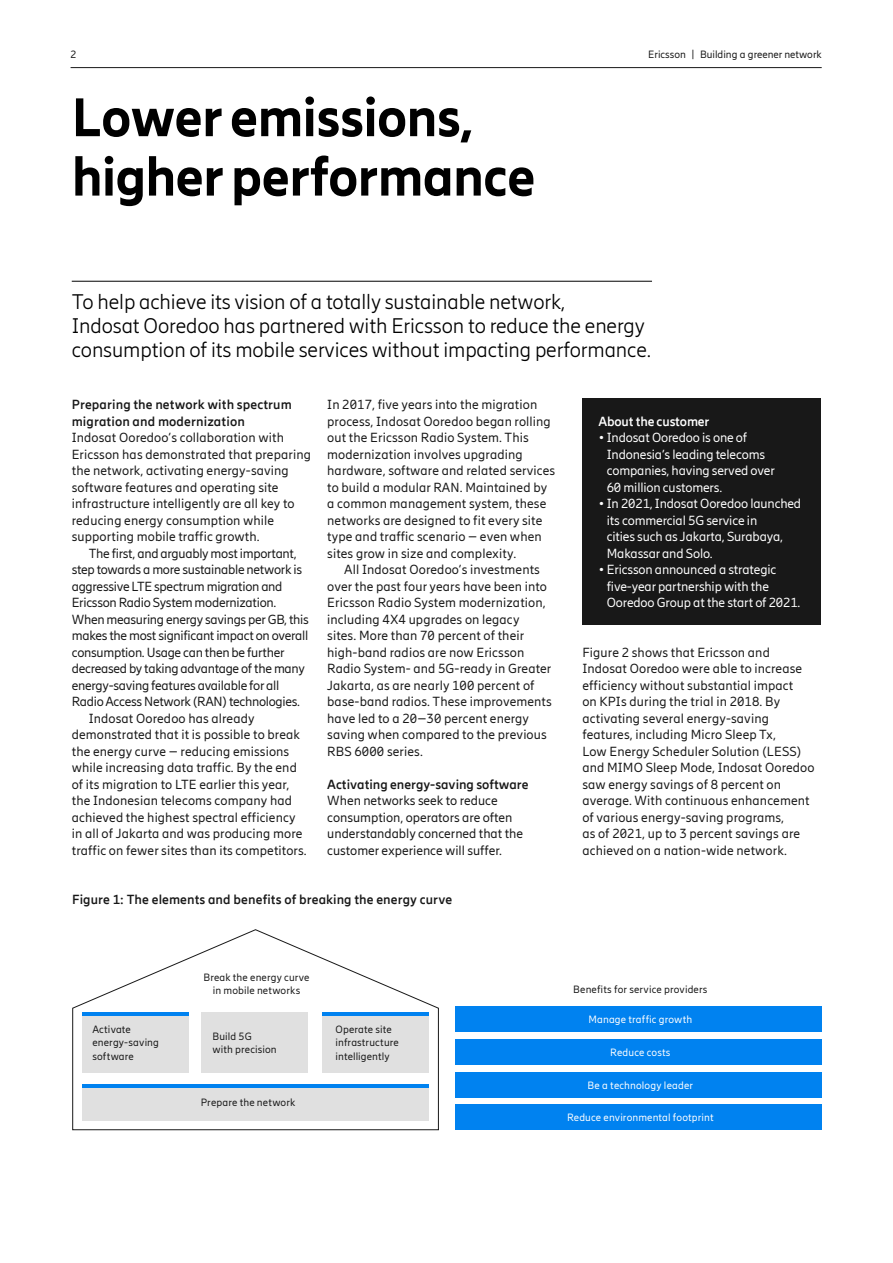
<style>
.page{position:relative;width:893px;height:1263px;background:#fff}
.page>*{position:absolute;margin:0;border:0;box-sizing:border-box;transform-origin:0 0}
.t1{font:800 54px/59.4px "Ericsson Hilda";letter-spacing:-.015em;color:#000}
.t2{font:300 21px/24.2px "Ericsson Hilda";letter-spacing:-.005em;color:#000}
.t3{font:13.2px/16.5px "Ericsson Hilda";letter-spacing:.01em;color:#181818}
.t4{font:13.2px "Ericsson Hilda";letter-spacing:-.02em;color:#181818}
.t5{font:13.2px/16.5px "Ericsson Hilda";letter-spacing:-.01em;color:#fff}
.t6{font:700 13.2px/16.5px "Ericsson Hilda";letter-spacing:.01em;color:#181818}
.t7{font:700 13.2px "Ericsson Hilda";letter-spacing:-.01em;color:#fff}
.t8{font:10.5px/13.5px "Ericsson Hilda";letter-spacing:.01em;color:#181818}
.t9{font:10.5px "Ericsson Hilda";letter-spacing:.015em;color:#fff}
</style>
<div class="page">
<hr style="left:71px;top:67px;width:751px;height:1px;background:#181818">
<hr style="left:72px;top:281px;width:580px;height:1px;background:#000">
<div style="left:582px;top:399px;width:239px;height:226px;background:#181818"></div>
<svg style="left:72px;top:929px;width:367px;height:201px"></svg>
<div style="left:82px;top:1012px;width:106px;height:61px;background:#e0e0e0"></div>
<div style="left:202px;top:1012px;width:106px;height:61px;background:#e0e0e0"></div>
<div style="left:323px;top:1012px;width:106px;height:61px;background:#e0e0e0"></div>
<div style="left:82px;top:1084px;width:347px;height:36px;background:#e0e0e0"></div>
<div style="left:455px;top:1104px;width:367px;height:26px;background:#0082f0"></div>
<div style="left:455px;top:1072px;width:367px;height:25px;background:#0082f0"></div>
<div style="left:455px;top:1039px;width:367px;height:26px;background:#0082f0"></div>
<div style="left:455px;top:1007px;width:367px;height:25px;background:#0082f0"></div>
<hr style="left:82px;top:1012px;width:106px;height:3px;background:#0082f0">
<hr style="left:323px;top:1012px;width:106px;height:3px;background:#0082f0">
<hr style="left:82px;top:1084px;width:347px;height:4px;background:#0082f0">
<p class="t8" style="left:71px;top:48px;width:7px">2</p>
<p class="t8" style="left:648px;top:48px;width:175px">Ericsson | Building a greener network</p>
<h1 class="t1" style="left:72px;top:87px;width:465px">Lower emissions, higher performance</h1>
<h2 class="t2" style="left:72px;top:290px;width:581px">To help achieve its vision of a totally sustainable network,<br>Indosat Ooredoo has partnered with Ericsson to reduce the energy consumption of its mobile services without impacting performance.</h2>
<p class="t6" style="left:72px;top:396px;width:222px">Preparing the network with spectrum migration and modernization</p>
<p class="t3" style="left:72px;top:429px;width:241px">Indosat Ooredoo’s collaboration with Ericsson has demonstrated that preparing the network, activating energy-saving software features and operating site infrastructure intelligently are all key to reducing energy consumption while supporting mobile traffic growth.</p>
<p class="t4" style="left:89px;top:546px;width:209px">The first, and arguably most important,</p>
<p class="t4" style="left:72px;top:562px;width:232px">step towards a more sustainable network is</p>
<p class="t4" style="left:72px;top:579px;width:212px">aggressive LTE spectrum migration and</p>
<p class="t4" style="left:72px;top:595px;width:206px">Ericsson Radio System modernization.</p>
<p class="t4" style="left:72px;top:612px;width:238px">When measuring energy savings per GB, this</p>
<p class="t4" style="left:72px;top:628px;width:238px">makes the most significant impact on overall</p>
<p class="t4" style="left:72px;top:645px;width:214px">consumption. Usage can then be further</p>
<p class="t4" style="left:72px;top:661px;width:235px">decreased by taking advantage of the many</p>
<p class="t4" style="left:72px;top:678px;width:209px">energy-saving features available for all</p>
<p class="t4" style="left:72px;top:694px;width:230px">Radio Access Network (RAN) technologies.</p>
<p class="t3" style="left:89px;top:710px;width:167px">Indosat Ooredoo has already</p>
<p class="t3" style="left:72px;top:726px;width:230px">demonstrated that it is possible to break</p>
<p class="t3" style="left:72px;top:743px;width:219px">the energy curve – reducing emissions</p>
<p class="t3" style="left:72px;top:759px;width:227px">while increasing data traffic. By the end</p>
<p class="t3" style="left:72px;top:776px;width:219px">of its migration to LTE earlier this year,</p>
<p class="t3" style="left:72px;top:792px;width:222px">the Indonesian telecoms company had</p>
<p class="t3" style="left:72px;top:809px;width:225px">achieved the highest spectral efficiency</p>
<p class="t3" style="left:72px;top:825px;width:232px">in all of Jakarta and was producing more</p>
<p class="t3" style="left:72px;top:842px;width:237px">traffic on fewer sites than its competitors.</p>
<p class="t3" style="left:327px;top:396px;width:230px">In 2017, five years into the migration process, Indosat Ooredoo began rolling out the Ericsson Radio System. This modernization involves upgrading hardware, software and related services to build a modular RAN. Maintained by a common management system, these networks are designed to fit every site type and traffic scenario – even when sites grow in size and complexity.</p>
<p class="t3" style="left:327px;top:561px;width:226px;text-indent:17px">All Indosat Ooredoo’s investments over the past four years have been into Ericsson Radio System modernization, including 4X4 upgrades on legacy sites. More than 70 percent of their high-band radios are now Ericsson Radio System- and 5G-ready in Greater Jakarta, as are nearly 100 percent of base-band radios. These improvements have led to a 20–30 percent energy saving when compared to the previous RBS 6000 series.</p>
<p class="t6" style="left:327px;top:776px;width:203px">Activating energy-saving software</p>
<p class="t3" style="left:327px;top:792px;width:197px">When networks seek to reduce consumption, operators are often understandably concerned that the customer experience will suffer.</p>
<p class="t6" style="left:72px;top:891px;width:382px">Figure 1: The elements and benefits of breaking the energy curve</p>
<p class="t7" style="left:598px;top:413px;width:113px">About the customer</p>
<p class="t5" style="left:607px;top:429px;width:170px;text-indent:-8px">• Indosat Ooredoo is one of<br>Indonesia’s leading telecoms companies, having served over<br>60 million customers.</p>
<p class="t5" style="left:607px;top:495px;width:196px;text-indent:-8px">• In 2021, Indosat Ooredoo launched its commercial 5G service in<br>cities such as Jakarta, Surabaya,<br>Makassar and Solo.</p>
<p class="t5" style="left:607px;top:561px;width:195px;text-indent:-8px">• Ericsson announced a strategic five-year partnership with the<br>Ooredoo Group at the start of 2021.</p>
<p class="t3" style="left:582px;top:644px;width:234px">Figure 2 shows that Ericsson and Indosat Ooredoo were able to increase efficiency without substantial impact<br>on KPIs during the trial in 2018. By activating several energy-saving features, including Micro Sleep Tx,<br>Low Energy Scheduler Solution (LESS) and MIMO Sleep Mode, Indosat Ooredoo saw energy savings of 8 percent on average. With continuous enhancement of various energy-saving programs,<br>as of 2021, up to 3 percent savings are achieved on a nation-wide network.</p>
<p class="t8" style="left:203px;top:970px;width:108px;text-align:center">Break the energy curve in mobile networks</p>
<p class="t8" style="left:92px;top:1022px;width:68px">Activate energy-saving software</p>
<p class="t8" style="left:212px;top:1029px;width:66px">Build 5G<br>with precision</p>
<p class="t8" style="left:335px;top:1022px;width:65px">Operate site infrastructure intelligently</p>
<p class="t8" style="left:201px;top:1096px;width:96px">Prepare the network</p>
<p class="t8" style="left:573px;top:983px;width:136px">Benefits for service providers</p>
<p class="t9" style="left:588px;top:1014px;width:105px">Manage traffic growth</p>
<p class="t9" style="left:610px;top:1046px;width:62px">Reduce costs</p>
<p class="t9" style="left:588px;top:1079px;width:107px">Be a technology leader</p>
<p class="t9" style="left:567px;top:1111px;width:148px">Reduce environmental footprint</p>
</div>
